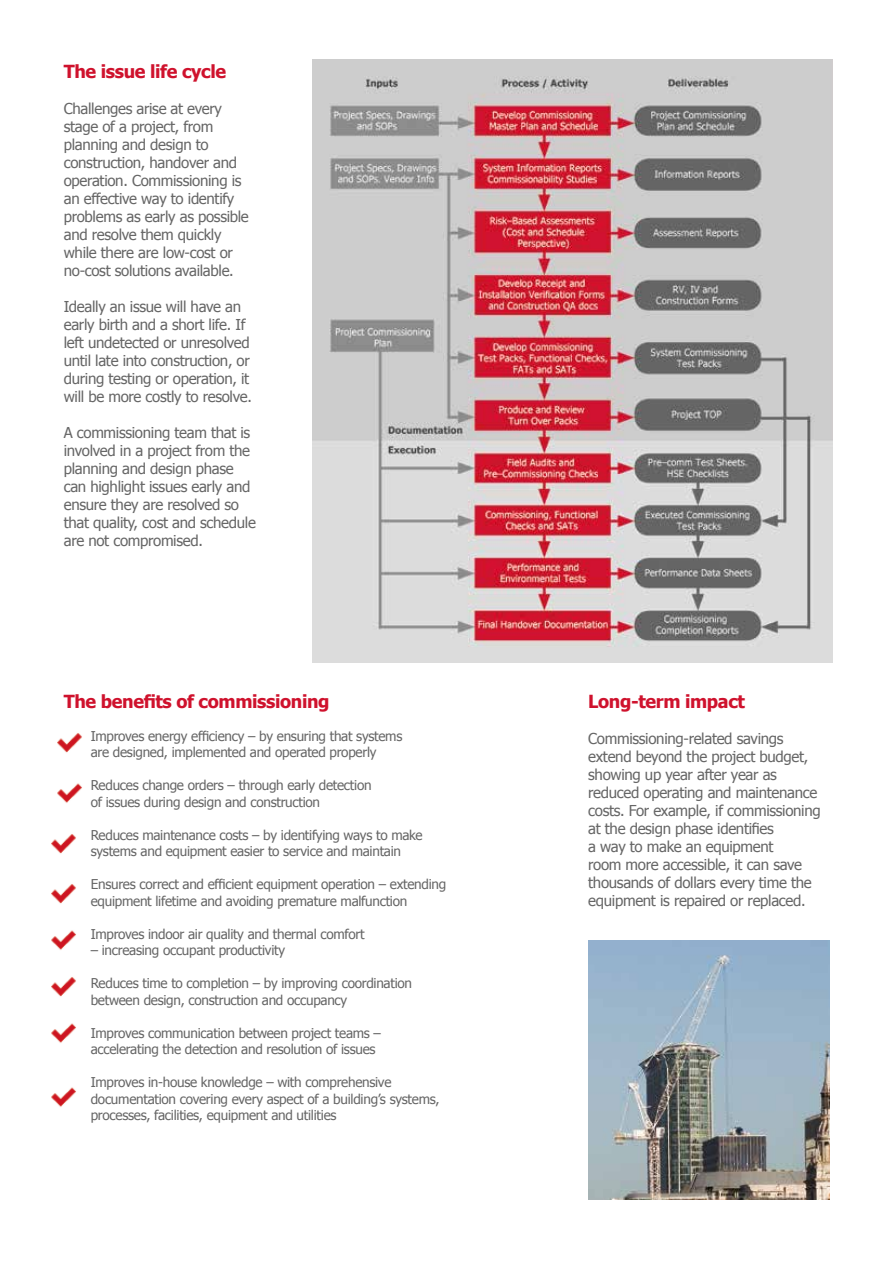
<style>
.page{position:relative;width:893px;height:1263px;background:#fff}
.page>*{position:absolute;margin:0;border:0;box-sizing:border-box;transform-origin:0 0}
.t1{font:700 18px "Tahoma";letter-spacing:-.02em;color:#cf122d}
.t2{font:15px/18px "Tahoma";letter-spacing:-.02em;color:#666}
.t3{font:13.5px/16.5px "Tahoma";letter-spacing:-.02em;color:#666}
</style>
<div class="page">
<img style="left:588px;top:940px;width:241px;height:259px">
<img style="left:313px;top:60px;width:519px;height:602px">
<img style="left:57px;top:783px;width:25px;height:20px">
<img style="left:57px;top:733px;width:25px;height:20px">
<img style="left:51px;top:834px;width:25px;height:20px">
<img style="left:51px;top:884px;width:25px;height:20px">
<img style="left:51px;top:930px;width:25px;height:20px">
<img style="left:51px;top:977px;width:25px;height:20px">
<img style="left:51px;top:1023px;width:25px;height:20px">
<img style="left:51px;top:1087px;width:25px;height:20px">
<p class="t1" style="left:64px;top:58px;width:164px">The issue life cycle</p>
<p class="t2" style="left:64px;top:100px;width:187px">Challenges arise at every stage of a project, from planning and design to construction, handover and operation. Commissioning is an effective way to identify problems as early as possible and resolve them quickly while there are low-cost or no-cost solutions available.</p>
<p class="t2" style="left:64px;top:298px;width:190px">Ideally an issue will have an early birth and a short life. If left undetected or unresolved until late into construction, or during testing or operation, it will be more costly to resolve.</p>
<p class="t2" style="left:64px;top:424px;width:194px">A commissioning team that is involved in a project from the planning and design phase can highlight issues early and ensure they are resolved so that quality, cost and schedule are not compromised.</p>
<p class="t1" style="left:64px;top:689px;width:267px">The benefits of commissioning</p>
<p class="t3" style="left:91px;top:728px;width:313px">Improves energy efficiency – by ensuring that systems are designed, implemented and operated properly</p>
<p class="t3" style="left:91px;top:778px;width:282px">Reduces change orders – through early detection of issues during design and construction</p>
<p class="t3" style="left:91px;top:827px;width:333px">Reduces maintenance costs – by identifying ways to make systems and equipment easier to service and maintain</p>
<p class="t3" style="left:91px;top:877px;width:357px">Ensures correct and efficient equipment operation – extending equipment lifetime and avoiding premature malfunction</p>
<p class="t3" style="left:91px;top:926px;width:275px">Improves indoor air quality and thermal comfort</p>
<p class="t3" style="left:91px;top:943px;width:196px">– increasing occupant productivity</p>
<p class="t3" style="left:91px;top:976px;width:323px">Reduces time to completion – by improving coordination between design, construction and occupancy</p>
<p class="t3" style="left:91px;top:1025px;width:292px">Improves communication between project teams – accelerating the detection and resolution of issues</p>
<p class="t3" style="left:91px;top:1075px;width:350px">Improves in-house knowledge – with comprehensive documentation covering every aspect of a building’s systems, processes, facilities, equipment and utilities</p>
<p class="t1" style="left:588px;top:688px;width:158px">Long-term impact</p>
<p class="t2" style="left:588px;top:730px;width:234px">Commissioning-related savings extend beyond the project budget, showing up year after year as reduced operating and maintenance costs. For example, if commissioning at the design phase identifies<br>a way to make an equipment<br>room more accessible, it can save thousands of dollars every time the equipment is repaired or replaced.</p>
</div>
